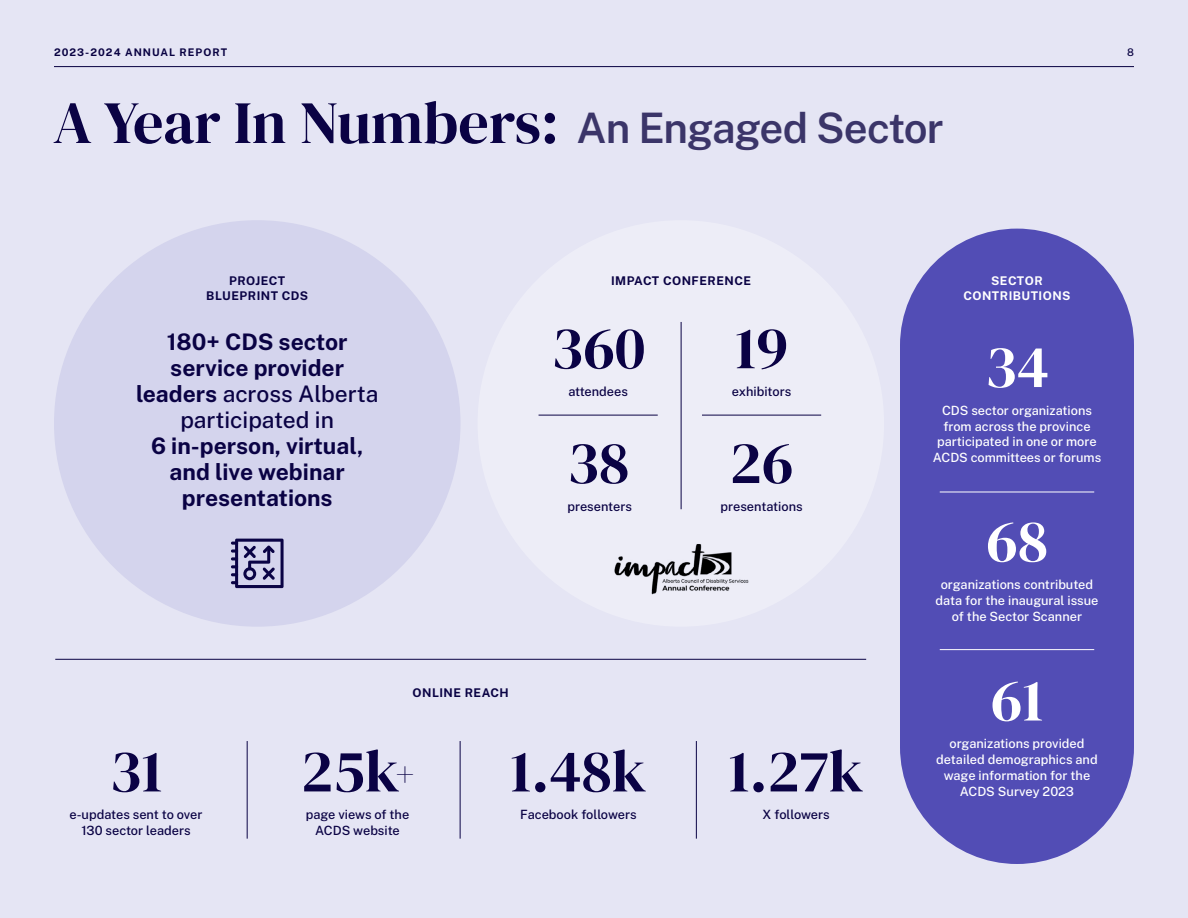
<style>
.page{position:relative;width:1188px;height:918px;background:#e5e5f4}
.page>*{position:absolute;margin:0;border:0;box-sizing:border-box;transform-origin:0 0}
.t1{font:60px "DM Serif Display";color:#0a0244}
.t2{font:60px "DM Serif Display";color:#fff}
.t3{font:700 22.8px/26.1px "Public Sans";color:#0a0244;text-align:center}
.t4{font:500 12.75px/15.8px "Public Sans";color:#fff;text-align:center}
.t5{font:500 12.75px/15.8px "Public Sans";color:#0a0244;text-align:center}
.t6{font:700 12px/15px "Public Sans";letter-spacing:.04em;color:#0a0244;text-align:center}
.t7{font:700 12px/15px "Public Sans";letter-spacing:.04em;color:#fff;text-align:center}
.t8{font:700 10.5px "Public Sans";letter-spacing:.1em;color:#0a0244}
.t9{font:500 10.5px "Public Sans";color:#0a0244}
.s1{font-family:"Public Sans";font-weight:600;font-size:42px;color:#3b3569}
.s2{font-weight:500}
.s3{font-size:33px}
</style>
<div class="page">
<div style="left:900px;top:229px;width:234px;height:635px;background:#524db5;border-radius:117px"></div>
<div style="left:54px;top:220px;width:406px;height:407px;background:#d4d4ed;border-radius:50%"></div>
<div style="left:478px;top:220px;width:406px;height:407px;background:#ededf7;border-radius:50%"></div>
<img style="left:614px;top:544px;width:135px;height:51px">
<hr style="left:940px;top:492px;width:154px;height:1px;background:#fff">
<hr style="left:539px;top:415px;width:119px;height:1px;background:#0a0345">
<hr style="left:702px;top:415px;width:119px;height:1px;background:#0a0345">
<hr style="left:681px;top:322px;width:1px;height:187px;background:#0a0345">
<hr style="left:696px;top:741px;width:1px;height:98px;background:#0a0345">
<hr style="left:460px;top:741px;width:1px;height:98px;background:#0a0345">
<hr style="left:247px;top:741px;width:1px;height:98px;background:#0a0345">
<hr style="left:940px;top:649px;width:154px;height:1px;background:#fff">
<svg style="left:231px;top:539px;width:53px;height:49px"></svg>
<hr style="left:55px;top:659px;width:811px;height:1px;background:#0a0244">
<p class="t8" style="left:54px;top:45px;width:175px">2023-2024 ANNUAL REPORT</p>
<p class="t9" style="left:1127px;top:45px;width:8px">8</p>
<h1 class="t1" style="left:53px;top:88px;width:892px">A Year In Numbers: <span class="s1">An Engaged Sector</span></h1>
<p class="t6" style="left:206px;top:273px;width:103px">PROJECT<br>BLUEPRINT CDS</p>
<p class="t7" style="left:963px;top:273px;width:109px">SECTOR<br>CONTRIBUTIONS</p>
<p class="t6" style="left:611px;top:273px;width:141px">IMPACT CONFERENCE</p>
<h2 class="t3" style="left:136px;top:327px;width:244px">180+ CDS sector service provider leaders <span class="s2">across Alberta participated in</span></h2>
<h2 class="t3" style="left:151px;top:431px;width:214px">6 in-person, virtual, and live webinar presentations</h2>
<h1 class="t1" style="left:551px;top:313px;width:95px">360</h1>
<p class="t5" style="left:568px;top:383px;width:61px">attendees</p>
<h1 class="t1" style="left:567px;top:428px;width:64px">38</h1>
<p class="t5" style="left:567px;top:498px;width:66px">presenters</p>
<p class="t6" style="left:413px;top:684px;width:98px">ONLINE REACH</p>
<h1 class="t1" style="left:110px;top:736px;width:54px">31</h1>
<p class="t5" style="left:69px;top:806px;width:135px">e-updates sent to over<br>130 sector leaders</p>
<h1 class="t1" style="left:301px;top:736px;width:115px">25k<span class="s3">+</span></h1>
<p class="t5" style="left:306px;top:806px;width:105px">page views of the<br>ACDS website</p>
<h1 class="t1" style="left:510px;top:736px;width:138px">1.48k</h1>
<p class="t5" style="left:520px;top:806px;width:118px">Facebook followers</p>
<h1 class="t1" style="left:735px;top:313px;width:54px">19</h1>
<p class="t5" style="left:732px;top:383px;width:61px">exhibitors</p>
<h1 class="t1" style="left:730px;top:428px;width:65px">26</h1>
<p class="t5" style="left:721px;top:498px;width:83px">presentations</p>
<h1 class="t1" style="left:729px;top:736px;width:137px">1.27k</h1>
<p class="t5" style="left:763px;top:806px;width:69px">X followers</p>
<h1 class="t2" style="left:985px;top:332px;width:66px">34</h1>
<p class="t4" style="left:933px;top:402px;width:170px">CDS sector organizations from across the province participated in one or more<br>ACDS committees or forums</p>
<h1 class="t2" style="left:986px;top:506px;width:63px">68</h1>
<p class="t4" style="left:936px;top:576px;width:164px">organizations contributed data for the inaugural issue of the Sector Scanner</p>
<h1 class="t2" style="left:991px;top:666px;width:54px">61</h1>
<p class="t4" style="left:936px;top:735px;width:163px">organizations provided detailed demographics and wage information for the</p>
<p class="t4" style="left:960px;top:782px;width:116px">ACDS Survey 2023</p>
</div>
